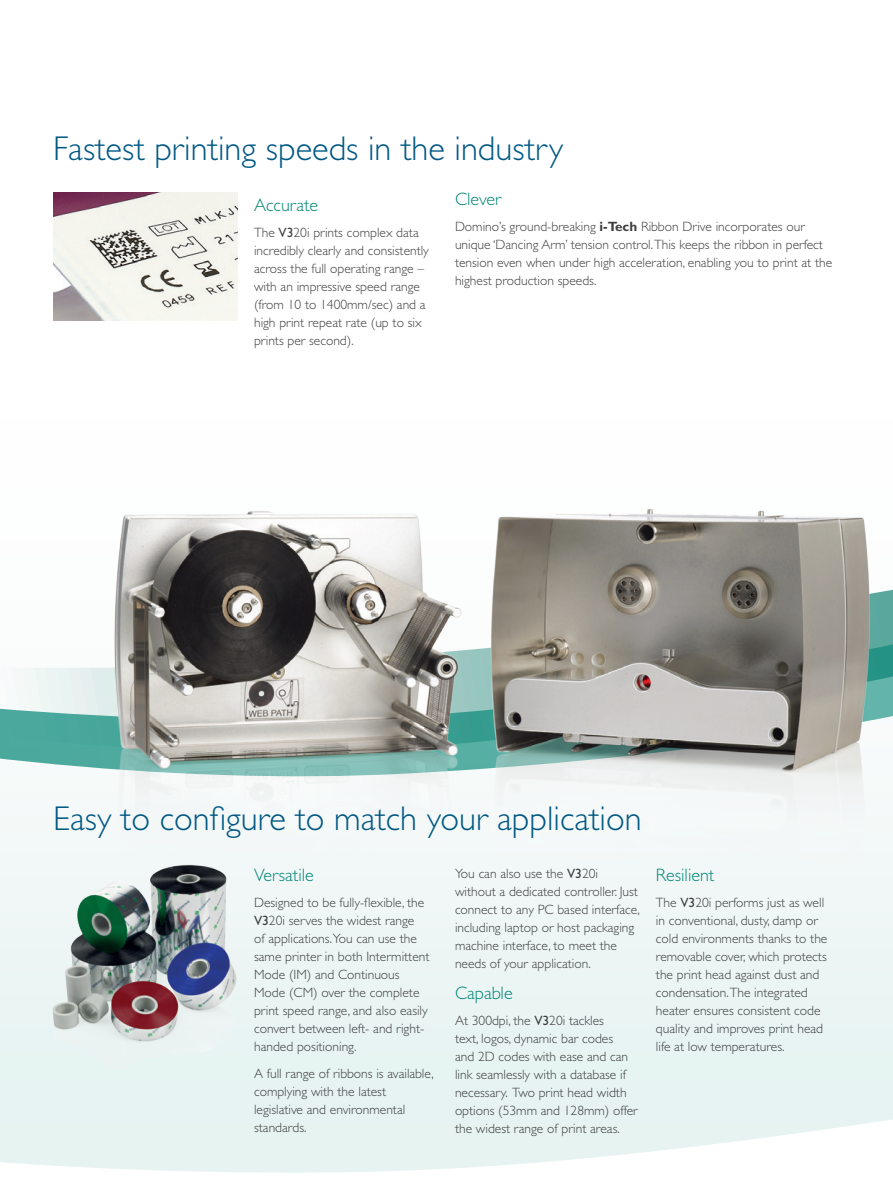
<style>
.page{position:relative;width:893px;height:1191px;background:#fff}
.page>*{position:absolute;margin:0;border:0;box-sizing:border-box;transform-origin:0 0}
.t1{font:300 34.5px "Gill Sans Std";color:#005883}
.t2{font:300 18px "Gill Sans Std";color:#008575}
.t3{font:300 13.5px/18px "Gill Sans Std";color:#3e3e3f}
.s1{font-weight:400}
.s2{font-weight:700}
</style>
<div class="page">
<svg style="left:0;top:1019px;width:893px;height:154px"></svg>
<svg style="left:0;top:589px;width:893px;height:180px"></svg>
<img style="left:104px;top:509px;width:776px;height:380px">
<img style="left:53px;top:193px;width:184px;height:127px">
<img style="left:45px;top:863px;width:197px;height:224px">
<h1 class="t1" style="left:53px;top:129px;width:512px">Fastest printing speeds in the industry</h1>
<h2 class="t2" style="left:254px;top:195px;width:66px">Accurate</h2>
<p class="t3" style="left:254px;top:224px;width:176px">The <span class="s1">V3</span>20i prints complex data incredibly clearly and consistently across the full operating range – with an impressive speed range (from 10 to 1400mm/sec) and a high print repeat rate (up to six prints per second).</p>
<h2 class="t2" style="left:455px;top:188px;width:48px">Clever</h2>
<p class="t3" style="left:455px;top:218px;width:379px">Domino’s ground-breaking <span class="s2">i-Tech</span> Ribbon Drive incorporates our unique ‘Dancing Arm’ tension control.This keeps the ribbon in perfect tension even when under high acceleration, enabling you to print at the highest production speeds.</p>
<h1 class="t1" style="left:53px;top:798px;width:590px">Easy to configure to match your application</h1>
<p class="t3" style="left:455px;top:864px;width:187px">You can also use the <span class="s1">V3</span>20i without a dedicated controller. Just connect to any PC based interface, including laptop or host packaging machine interface, to meet the needs of your application.</p>
<h2 class="t2" style="left:455px;top:982px;width:59px">Capable</h2>
<p class="t3" style="left:455px;top:1012px;width:184px">At 300dpi, the <span class="s1">V3</span>20i tackles<br>text, logos, dynamic bar codes<br>and 2D codes with ease and can link seamlessly with a database if necessary. Two print head width options (53mm and 128mm) offer the widest range of print areas.</p>
<h2 class="t2" style="left:254px;top:864px;width:61px">Versatile</h2>
<p class="t3" style="left:254px;top:894px;width:177px">Designed to be fully-flexible, the<br><span class="s1">V3</span>20i serves the widest range<br>of applications.You can use the same printer in both Intermittent<br>Mode (IM) and Continuous<br>Mode (CM) over the complete print speed range, and also easily convert between left- and right&shy;handed positioning.</p>
<p class="t3" style="left:254px;top:1064px;width:181px">A full range of ribbons is available, complying with the latest legislative and environmental standards.</p>
<h2 class="t2" style="left:656px;top:864px;width:60px">Resilient</h2>
<p class="t3" style="left:656px;top:894px;width:173px">The <span class="s1">V3</span>20i performs just as well in conventional, dusty, damp or cold environments thanks to the removable cover, which protects the print head against dust and condensation.The integrated heater ensures consistent code quality and improves print head life at low temperatures.</p>
</div>
